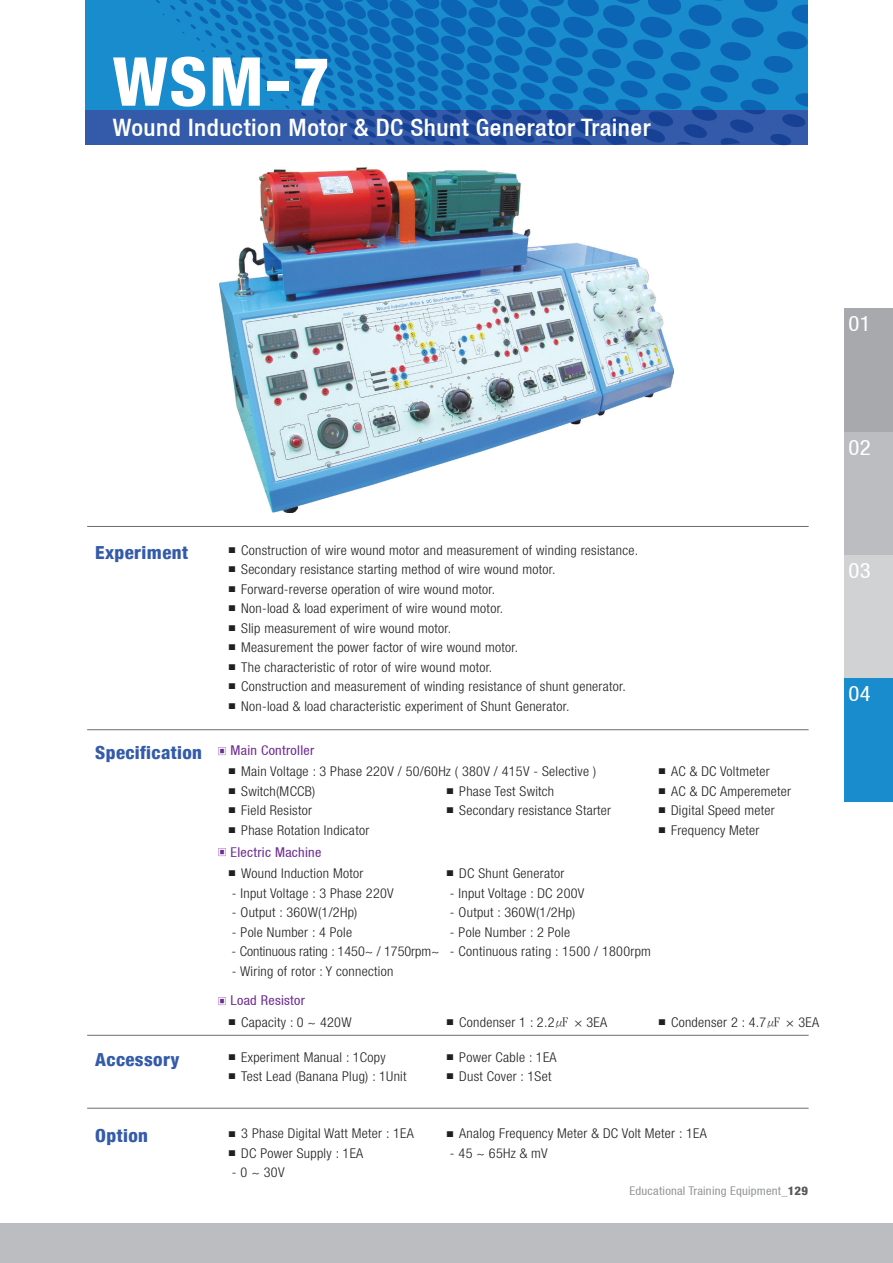
<style>
.page{position:relative;width:893px;height:1263px;background:#fff}
.page>*{position:absolute;margin:0;border:0;box-sizing:border-box;transform-origin:0 0}
.t1{font:800 condensed 67.5px "Helvetica 87";color:#fff;scale:1.05 1}
.t2{font:500 condensed 24px "Helvetica 67";letter-spacing:.02em;color:#fff;scale:1.05 1}
.t3{font:condensed 21.75px "Helvetica 57";letter-spacing:.02em;color:#fff;scale:1.05 1}
.t4{font:800 condensed 18px "Helvetica 87";letter-spacing:.02em;color:#345ba9;scale:1.05 1}
.t5{font:300 condensed 13.5px "Helvetica Neue";letter-spacing:.02em;color:#231f20;scale:1.05 1}
.t6{font:condensed 13.5px "Helvetica 57";letter-spacing:.02em;color:#6e2c91;scale:1.05 1}
.t7{font:300 condensed 13.5px "Helvetica Neue";color:#231f20;scale:1.05 1}
.t8{font:condensed 12px "Helvetica 57";letter-spacing:.015em;color:#939598;scale:1.05 1}
.s1{font-family:"Adobe Myungjo Std";font-weight:500;font-stretch:normal;font-size:7.5px}
.s2{font-family:"Adobe Myungjo Std";font-weight:500;font-stretch:normal;font-size:10.5px}
.s3{font-family:"Apple Gothic";font-weight:400;font-stretch:normal}
.s4{font-family:"Helvetica 87";font-weight:800}
.s5{font-family:"Helvetica 87";font-weight:800;color:#57585a}
</style>
<div class="page">
<div style="left:85px;top:0;width:723px;height:145px;background:#198ccd"></div>
<div style="left:85px;top:111px;width:723px;height:34px;background:#345ba9"></div>
<div style="left:0;top:1223px;width:893px;height:40px;background:#bcbdc0"></div>
<img style="left:219px;top:167px;width:455px;height:345px">
<hr style="left:87px;top:1035px;width:722px;height:1px;background:#6c6d70">
<hr style="left:87px;top:1108px;width:722px;height:1px;background:#6c6d70">
<hr style="left:87px;top:729px;width:722px;height:1px;background:#6c6d70">
<hr style="left:87px;top:526px;width:722px;height:1px;background:#6c6d70">
<div style="left:844px;top:309px;width:49px;height:123px;background:#a8a9ad"></div>
<div style="left:844px;top:432px;width:49px;height:123px;background:#bcbdc0"></div>
<div style="left:844px;top:555px;width:49px;height:124px;background:#d1d2d4"></div>
<div style="left:844px;top:679px;width:49px;height:123px;background:#198ccd"></div>
<svg style="left:143px;top:0;width:665px;height:145px"></svg>
<p class="t1" style="left:113px;top:40px;width:208px">WSM-7</p>
<p class="t2" style="left:113px;top:113px;width:514px">Wound Induction Motor &amp; DC Shunt Generator Trainer</p>
<p class="t3" style="left:848px;top:311px;width:23px">01</p>
<p class="t3" style="left:848px;top:434px;width:23px">02</p>
<p class="t4" style="left:95px;top:541px;width:90px">Experiment</p>
<p class="t5" style="left:228px;top:542px;width:392px"><span class="s1">■</span> Construction of wire wound motor and measurement of winding resistance.</p>
<p class="t5" style="left:228px;top:562px;width:313px"><span class="s1">■</span> Secondary resistance starting method of wire wound motor.</p>
<p class="t5" style="left:228px;top:581px;width:256px"><span class="s1">■</span> Forward-reverse operation of wire wound motor.</p>
<p class="t5" style="left:228px;top:601px;width:263px"><span class="s1">■</span> Non-load &amp; load experiment of wire wound motor.</p>
<p class="t5" style="left:228px;top:620px;width:214px"><span class="s1">■</span> Slip measurement of wire wound motor.</p>
<p class="t5" style="left:228px;top:640px;width:278px"><span class="s1">■</span> Measurement the power factor of wire wound motor.</p>
<p class="t5" style="left:228px;top:659px;width:253px"><span class="s1">■</span> The characteristic of rotor of wire wound motor.</p>
<p class="t5" style="left:228px;top:679px;width:380px"><span class="s1">■</span> Construction and measurement of winding resistance of shunt generator.</p>
<p class="t5" style="left:228px;top:698px;width:326px"><span class="s1">■</span> Non-load &amp; load characteristic experiment of Shunt Generator.</p>
<p class="t4" style="left:95px;top:742px;width:103px">Specification</p>
<p class="t6" style="left:218px;top:743px;width:94px"><span class="s2">▣</span> Main Controller</p>
<p class="t5" style="left:228px;top:764px;width:352px"><span class="s1">■</span> Main Voltage : 3 Phase 220V / 50/60Hz ( 380V / 415V - Selective )</p>
<p class="t5" style="left:228px;top:783px;width:85px"><span class="s1">■</span> Switch(MCCB)</p>
<p class="t5" style="left:228px;top:803px;width:81px"><span class="s1">■</span> Field Resistor</p>
<p class="t5" style="left:228px;top:822px;width:136px"><span class="s1">■</span> Phase Rotation Indicator</p>
<p class="t5" style="left:446px;top:783px;width:104px"><span class="s1">■</span> Phase Test Switch</p>
<p class="t5" style="left:446px;top:803px;width:159px"><span class="s1">■</span> Secondary resistance Starter</p>
<p class="t6" style="left:218px;top:844px;width:100px"><span class="s2">▣</span> Electric Machine</p>
<p class="t5" style="left:228px;top:866px;width:130px"><span class="s1">■</span> Wound Induction Motor</p>
<p class="t5" style="left:232px;top:885px;width:156px">- Input Voltage : 3 Phase 220V</p>
<p class="t5" style="left:232px;top:905px;width:121px">- Output : 360W(1/2Hp)</p>
<p class="t5" style="left:232px;top:924px;width:116px">- Pole Number : 4 Pole</p>
<p class="t7" style="left:232px;top:944px;width:200px">- Continuous rating : 1450~ / 1750rpm~</p>
<p class="t5" style="left:232px;top:963px;width:155px">- Wiring of rotor : Y connection</p>
<p class="t5" style="left:446px;top:866px;width:114px"><span class="s1">■</span> DC Shunt Generator</p>
<p class="t5" style="left:450px;top:885px;width:130px">- Input Voltage : DC 200V</p>
<p class="t5" style="left:450px;top:905px;width:121px">- Output : 360W(1/2Hp)</p>
<p class="t5" style="left:450px;top:924px;width:116px">- Pole Number : 2 Pole</p>
<p class="t5" style="left:450px;top:944px;width:193px">- Continuous rating : 1500 / 1800rpm</p>
<p class="t5" style="left:658px;top:764px;width:108px"><span class="s1">■</span> AC &amp; DC Voltmeter</p>
<p class="t5" style="left:658px;top:783px;width:128px"><span class="s1">■</span> AC &amp; DC Amperemeter</p>
<p class="t5" style="left:658px;top:803px;width:113px"><span class="s1">■</span> Digital Speed meter</p>
<p class="t5" style="left:658px;top:822px;width:98px"><span class="s1">■</span> Frequency Meter</p>
<p class="t6" style="left:218px;top:993px;width:85px"><span class="s2">▣</span> Load Resistor</p>
<p class="t5" style="left:228px;top:1014px;width:119px"><span class="s1">■</span> Capacity : 0 ~ 420W</p>
<p class="t5" style="left:446px;top:1014px;width:155px"><span class="s1">■</span> Condenser 1 : 2.2<span class="s3">㎌</span> × 3EA</p>
<p class="t5" style="left:658px;top:1014px;width:155px"><span class="s1">■</span> Condenser 2 : 4.7<span class="s3">㎌</span> × 3EA</p>
<p class="t4" style="left:95px;top:1048px;width:82px">Accessory</p>
<p class="t5" style="left:228px;top:1049px;width:152px"><span class="s1">■</span> Experiment Manual : 1Copy</p>
<p class="t5" style="left:228px;top:1069px;width:171px"><span class="s1">■</span> Test Lead (Banana Plug) : 1Unit</p>
<p class="t4" style="left:95px;top:1125px;width:52px">Option</p>
<p class="t5" style="left:228px;top:1126px;width:178px"><span class="s1">■</span> 3 Phase Digital Watt Meter : 1EA</p>
<p class="t5" style="left:228px;top:1145px;width:130px"><span class="s1">■</span> DC Power Supply : 1EA</p>
<p class="t5" style="left:232px;top:1165px;width:52px">- 0 ~ 30V</p>
<p class="t5" style="left:446px;top:1049px;width:107px"><span class="s1">■</span> Power Cable : 1EA</p>
<p class="t5" style="left:446px;top:1069px;width:102px"><span class="s1">■</span> Dust Cover : 1Set</p>
<p class="t5" style="left:446px;top:1126px;width:250px"><span class="s1">■</span> Analog Frequency Meter &amp; DC Volt Meter : 1EA</p>
<p class="t5" style="left:450px;top:1145px;width:95px">- 45 ~ 65Hz &amp; mV</p>
<p class="t8" style="left:630px;top:1183px;width:171px">Educational Training Equipment<span class="s4">_</span><span class="s5">129</span></p>
<p class="t3" style="left:848px;top:558px;width:23px">03</p>
<p class="t3" style="left:848px;top:681px;width:23px">04</p>
</div>
